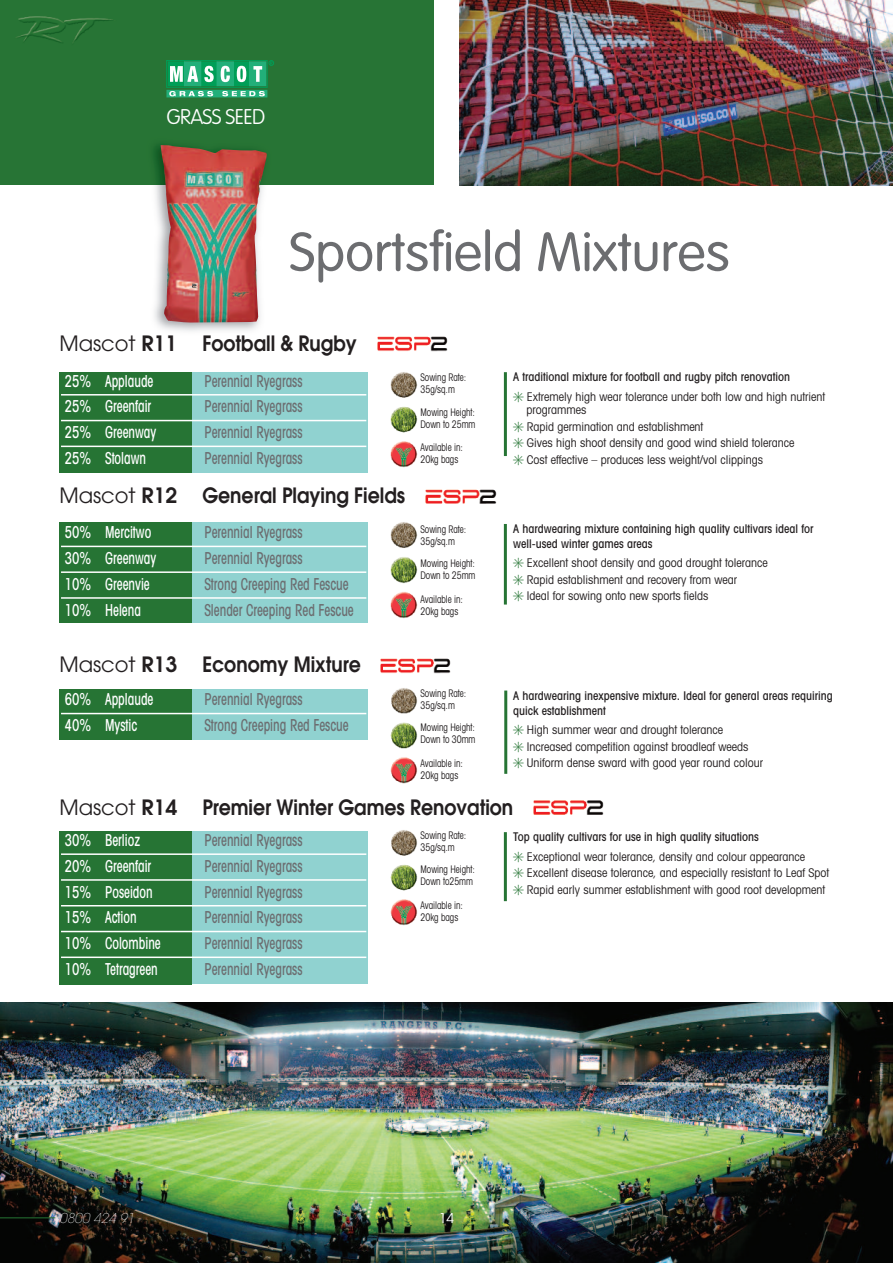
<style>
.page{position:relative;width:893px;height:1263px;background:#fff}
.page>*{position:absolute;margin:0;border:0;box-sizing:border-box;transform-origin:0 0}
.t1{font:300 54px "VAG Rounded";color:#6c6d70}
.t2{font:600 21px "Avant Garde";color:#231f20}
.t3{font:100 21px "VAG Rounded";letter-spacing:-.025em;color:#fff}
.t4{font:500 condensed 16.5px "Avant Garde";color:#6c6d70;scale:.8 1}
.t5{font:500 condensed 16.5px "Avant Garde";color:#fff;scale:.8 1}
.t6{font:italic 200 13.5px "Avant Garde";letter-spacing:.005em;color:#fff}
.t7{font:13.5px "Avant Garde";color:#fff}
.t8{font:condensed 12px/16.5px "Avant Garde";color:#231f20}
.t9{font:500 condensed 12px/15px "Avant Garde";color:#231f20}
.t10{font:condensed 10.5px/12px "Avant Garde";letter-spacing:-.005em;color:#231f20;scale:.85 1}
.s1{font-weight:400}
.s2{color:#267434}
.s3{font-weight:500}
.s4{color:#231f20}
</style>
<div class="page">
<div style="left:0;top:0;width:434px;height:185px;background:#277435"></div>
<div style="left:166px;top:90px;width:101px;height:7px;background:#22af7a"></div>
<svg style="left:169px;top:91px;width:44px;height:5px"></svg>
<svg style="left:222px;top:91px;width:43px;height:5px"></svg>
<div style="left:166px;top:60px;width:101px;height:28px;border:1px solid #009e57"></div>
<svg style="left:235px;top:64px;width:13px;height:20px"></svg>
<div style="left:233px;top:62px;width:17px;height:24px;border:1px solid #009e57"></div>
<div style="left:201px;top:62px;width:16px;height:24px;background:#009e57"></div>
<div style="left:201px;top:62px;width:16px;height:24px;border:1px solid #009e57"></div>
<div style="left:168px;top:62px;width:16px;height:24px;background:#009e57"></div>
<div style="left:184px;top:62px;width:17px;height:24px;background:#22af79"></div>
<div style="left:217px;top:62px;width:16px;height:24px;background:#22af79"></div>
<div style="left:250px;top:62px;width:16px;height:24px;background:#22af79"></div>
<svg style="left:170px;top:66px;width:28px;height:16px"></svg>
<svg style="left:204px;top:66px;width:10px;height:16px"></svg>
<svg style="left:221px;top:66px;width:9px;height:16px"></svg>
<svg style="left:237px;top:66px;width:9px;height:16px"></svg>
<svg style="left:253px;top:66px;width:9px;height:16px"></svg>
<svg style="left:269px;top:60px;width:5px;height:6px"></svg>
<img style="left:134px;top:133px;width:150px;height:198px">
<img style="left:161px;top:145px;width:106px;height:177px">
<img style="left:390px;top:372px;width:28px;height:96px">
<img style="left:390px;top:830px;width:28px;height:96px">
<img style="left:390px;top:522px;width:28px;height:97px">
<img style="left:390px;top:688px;width:28px;height:96px">
<hr style="left:504px;top:372px;width:3px;height:84px;background:#267434">
<hr style="left:504px;top:524px;width:3px;height:80px;background:#267434">
<hr style="left:504px;top:690px;width:3px;height:84px;background:#267434">
<hr style="left:504px;top:832px;width:3px;height:69px;background:#267434">
<div style="left:60px;top:522px;width:132px;height:101px;background:#267434"></div>
<div style="left:192px;top:522px;width:176px;height:101px;background:#90d2d0"></div>
<div style="left:59px;top:372px;width:133px;height:100px;background:#267434"></div>
<div style="left:192px;top:372px;width:176px;height:101px;background:#90d2d0"></div>
<div style="left:59px;top:689px;width:133px;height:50px;background:#267434"></div>
<div style="left:192px;top:689px;width:176px;height:50px;background:#90d2d0"></div>
<hr style="left:61px;top:546px;width:305px;height:1px;background:#fff">
<hr style="left:61px;top:571px;width:305px;height:2px;background:#fff">
<hr style="left:61px;top:597px;width:305px;height:2px;background:#fff">
<div style="left:59px;top:831px;width:133px;height:153px;background:#267434"></div>
<div style="left:192px;top:831px;width:176px;height:153px;background:#90d2d0"></div>
<hr style="left:61px;top:394px;width:305px;height:1px;background:#fff">
<hr style="left:61px;top:420px;width:305px;height:1px;background:#fff">
<hr style="left:61px;top:446px;width:305px;height:1px;background:#fff">
<hr style="left:61px;top:713px;width:305px;height:1px;background:#fff">
<img style="left:459px;top:0;width:434px;height:185px">
<img style="left:0;top:1002px;width:892px;height:261px">
<hr style="left:61px;top:853px;width:305px;height:2px;background:#fff">
<hr style="left:61px;top:879px;width:305px;height:2px;background:#fff">
<hr style="left:61px;top:905px;width:305px;height:1px;background:#fff">
<hr style="left:61px;top:931px;width:305px;height:1px;background:#fff">
<hr style="left:61px;top:956px;width:305px;height:2px;background:#fff">
<img style="left:377px;top:336px;width:71px;height:15px">
<img style="left:425px;top:489px;width:72px;height:15px">
<img style="left:380px;top:658px;width:71px;height:15px">
<img style="left:533px;top:800px;width:71px;height:15px">
<hr style="left:0;top:1217px;width:55px;height:1px;background:#267434">
<h2 class="t3" style="left:167px;top:108px;width:101px">GRASS SEED</h2>
<h1 class="t1" style="left:289px;top:229px;width:442px">Sportsfield Mixtures</h1>
<h2 class="t2" style="left:60px;top:335px;width:299px"><span class="s1">Mascot</span> R11 Football &amp; Rugby</h2>
<h3 class="t5" style="left:65px;top:375px;width:113px">25% Applaude</h3>
<h3 class="t4" style="left:204px;top:375px;width:124px">Perennial Ryegrass</h3>
<h3 class="t5" style="left:65px;top:400px;width:110px">25% Greenfair</h3>
<h3 class="t4" style="left:204px;top:400px;width:124px">Perennial Ryegrass</h3>
<h3 class="t5" style="left:65px;top:426px;width:116px">25% Greenway</h3>
<h3 class="t4" style="left:204px;top:426px;width:124px">Perennial Ryegrass</h3>
<h3 class="t5" style="left:65px;top:452px;width:103px">25% Stolawn</h3>
<h3 class="t4" style="left:204px;top:452px;width:124px">Perennial Ryegrass</h3>
<h2 class="t2" style="left:60px;top:487px;width:347px"><span class="s1">Mascot</span> R12 General Playing Fields</h2>
<h3 class="t5" style="left:65px;top:526px;width:110px">50% Mercitwo</h3>
<h3 class="t4" style="left:204px;top:526px;width:124px">Perennial Ryegrass</h3>
<h3 class="t5" style="left:65px;top:552px;width:116px">30% Greenway</h3>
<h3 class="t4" style="left:204px;top:552px;width:124px">Perennial Ryegrass</h3>
<h3 class="t5" style="left:65px;top:578px;width:108px">10% Greenvie</h3>
<h3 class="t4" style="left:204px;top:578px;width:182px">Strong Creeping Red Fescue</h3>
<h3 class="t5" style="left:65px;top:603px;width:97px">10% Helena</h3>
<h3 class="t4" style="left:204px;top:603px;width:188px">Slender Creeping Red Fescue</h3>
<h2 class="t2" style="left:60px;top:657px;width:303px"><span class="s1">Mascot</span> R13 Economy Mixture</h2>
<h3 class="t5" style="left:65px;top:693px;width:113px">60% Applaude</h3>
<h3 class="t4" style="left:204px;top:693px;width:124px">Perennial Ryegrass</h3>
<h3 class="t5" style="left:65px;top:719px;width:92px">40% Mystic</h3>
<h3 class="t4" style="left:204px;top:719px;width:182px">Strong Creeping Red Fescue</h3>
<p class="t10" style="left:421px;top:373px;width:55px">Sowing Rate:<br>35g/sq.m</p>
<p class="t10" style="left:421px;top:407px;width:66px">Mowing Height:<br>Down to 25mm</p>
<p class="t10" style="left:421px;top:443px;width:51px">Available in:<br>20kg bags</p>
<p class="t10" style="left:421px;top:524px;width:55px">Sowing Rate:<br>35g/sq.m</p>
<p class="t10" style="left:421px;top:558px;width:66px">Mowing Height:<br>Down to 25mm</p>
<p class="t10" style="left:421px;top:594px;width:51px">Available in:<br>20kg bags</p>
<p class="t10" style="left:421px;top:688px;width:55px">Sowing Rate:<br>35g/sq.m</p>
<p class="t10" style="left:421px;top:722px;width:66px">Mowing Height:<br>Down to 30mm</p>
<p class="t10" style="left:421px;top:758px;width:51px">Available in:<br>20kg bags</p>
<p class="t9" style="left:513px;top:368px;width:314px;line-height:19.5px">A traditional mixture for football and rugby pitch renovation<br><span class="s2">✳</span> <span class="s1">Extremely high wear tolerance under both low and high nutrient</span></p>
<p class="t8" style="left:513px;top:403px;width:283px;text-indent:13px">programmes<br><span class="s2">✳</span> Rapid germination and establishment<br><span class="s2">✳</span> Gives high shoot density and good wind shield tolerance <span class="s2">✳</span> Cost effective – produces less weight/vol clippings</p>
<p class="t9" style="left:513px;top:522px;width:302px">A hardwearing mixture containing high quality cultivars ideal for well-used winter games areas</p>
<p class="t8" style="left:513px;top:556px;width:256px"><span class="s2">✳</span> Excellent shoot density and good drought tolerance <span class="s2">✳</span> Rapid establishment and recovery from wear<br><span class="s2">✳</span> Ideal for sowing onto new sports fields</p>
<p class="t9" style="left:513px;top:689px;width:321px">A hardwearing inexpensive mixture. Ideal for general areas requiring quick establishment</p>
<p class="t8" style="left:513px;top:723px;width:252px"><span class="s2">✳</span> High summer wear and drought tolerance<br><span class="s2">✳</span> Increased competition against broadleaf weeds<br><span class="s2">✳</span> Uniform dense sward with good year round colour</p>
<h2 class="t2" style="left:60px;top:799px;width:455px"><span class="s1">Mascot</span> R14 Premier Winter Games Renovation</h2>
<h3 class="t5" style="left:65px;top:834px;width:96px">30% Berlioz</h3>
<h3 class="t4" style="left:204px;top:834px;width:124px">Perennial Ryegrass</h3>
<h3 class="t5" style="left:65px;top:860px;width:110px">20% Greenfair</h3>
<h3 class="t4" style="left:204px;top:860px;width:124px">Perennial Ryegrass</h3>
<h3 class="t5" style="left:65px;top:885px;width:112px">15% Poseidon</h3>
<h3 class="t4" style="left:204px;top:885px;width:124px">Perennial Ryegrass</h3>
<h3 class="t5" style="left:65px;top:911px;width:91px">15% Action</h3>
<h3 class="t4" style="left:204px;top:911px;width:124px">Perennial Ryegrass</h3>
<h3 class="t5" style="left:65px;top:937px;width:122px">10% Colombine</h3>
<h3 class="t4" style="left:204px;top:937px;width:124px">Perennial Ryegrass</h3>
<h3 class="t5" style="left:65px;top:963px;width:118px">10% Tetragreen</h3>
<h3 class="t4" style="left:204px;top:963px;width:124px">Perennial Ryegrass</h3>
<p class="t10" style="left:421px;top:830px;width:55px">Sowing Rate:<br>35g/sq.m</p>
<p class="t10" style="left:421px;top:864px;width:66px">Mowing Height:<br>Down to25mm</p>
<p class="t10" style="left:421px;top:900px;width:51px">Available in:<br>20kg bags</p>
<p class="t8" style="left:513px;top:828px;width:294px;line-height:19.5px"><span class="s3">Top quality cultivars for use in high quality situations<br></span><span class="s2">✳</span> Exceptional wear tolerance, density and colour appearance</p>
<p class="t8" style="left:513px;top:866px;width:318px"><span class="s2">✳</span> Excellent disease tolerance, and especially resistant to Leaf Spot <span class="s2">✳</span> Rapid early summer establishment with good root development</p>
<p class="t6" style="left:60px;top:1212px;width:84px">0800 424 91<span class="s4">9</span></p>
<p class="t7" style="left:439px;top:1213px;width:16px">14</p>
</div>
